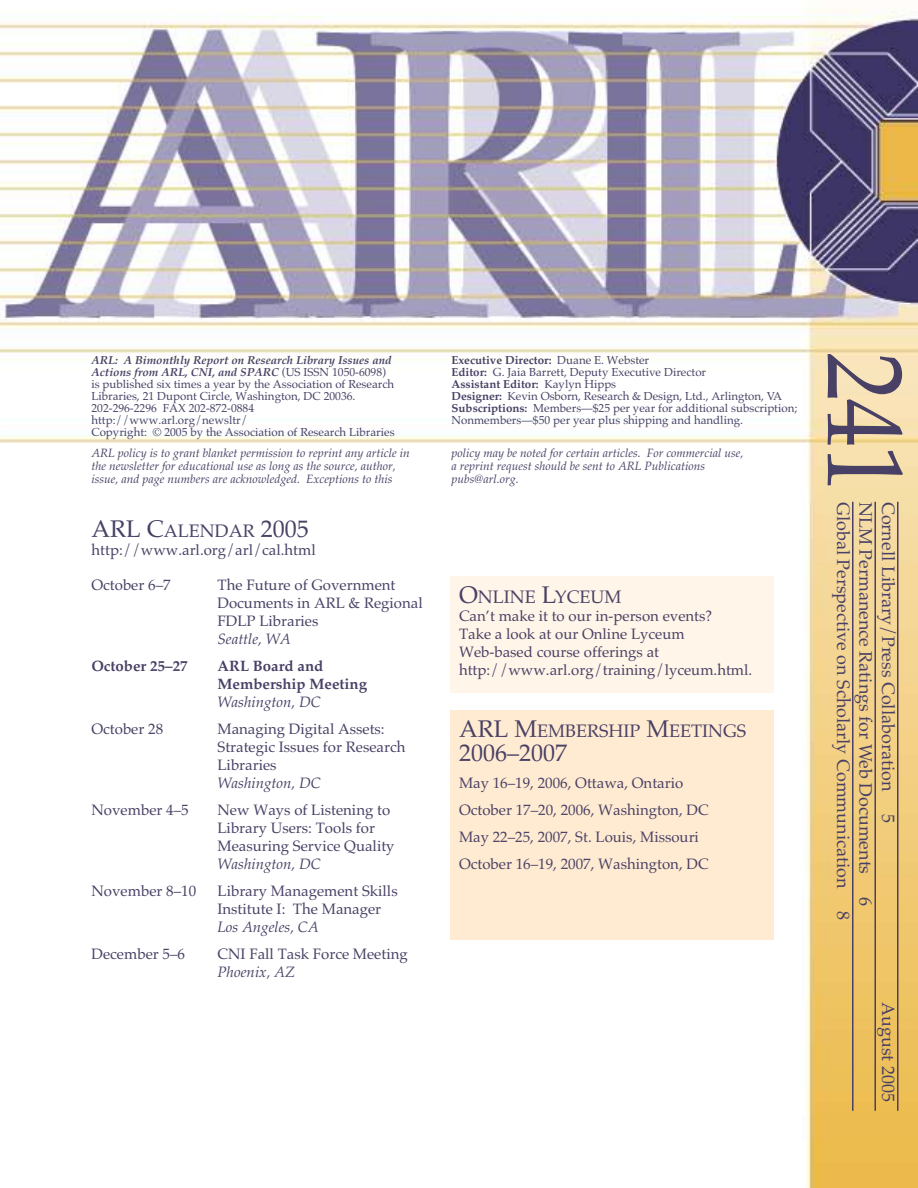
<style>
.page{position:relative;width:918px;height:1188px;background:#fff}
.page>*{position:absolute;margin:0;border:0;box-sizing:border-box;transform-origin:0 0}
.t1{font:108px "Palatino";color:#494065;scale:.9 1}
.t2{font:24px "Palatino";color:#494065}
.t3{font:18px/22.5px "Palatino";color:#494065}
.t4{font:15px/18px "Palatino";color:#494065}
.t5{font:italic 15px "Palatino";color:#494065}
.t6{font:700 15px/18px "Palatino";color:#494065}
.t7{font:italic 12px/12.8px "Palatino";color:#494065}
.t8{font:11.55px/12px "Palatino";color:#494065}
.s1{font-weight:700;font-style:italic}
.s2{font-weight:700}
.s3{font-size:18px}
.s4{font-size:24px}
</style>
<div class="page">
<img style="left:0;top:9px;width:918px;height:1179px">
<div style="left:90px;top:578px;width:342px;height:556px;background:#fff"></div>
<div style="left:90px;top:447px;width:324px;height:41px;background:#fff"></div>
<div style="left:450px;top:447px;width:311px;height:42px;background:#fff"></div>
<hr style="left:897px;top:502px;width:2px;height:609px;background:#494065">
<hr style="left:875px;top:502px;width:1px;height:609px;background:#494065">
<hr style="left:852px;top:502px;width:2px;height:609px;background:#494065">
<div style="left:450px;top:576px;width:324px;height:116px;background:#fff5e8"></div>
<div style="left:450px;top:710px;width:324px;height:230px;background:#ffebd2"></div>
<p class="t8" style="left:92px;top:354px;width:305px"><span class="s1">ARL: A Bimonthly Report on Research Library Issues and Actions from ARL, CNI, and SPARC</span> (US ISSN 1050-6098) is published six times a year by the Association of Research Libraries, 21 Dupont Circle, Washington, DC 20036.<br>202-296-2296 FAX 202-872-0884 http://www.arl.org/newsltr/<br>Copyright: © 2005 by the Association of Research Libraries</p>
<p class="t8" style="left:452px;top:354px;width:347px"><span class="s2">Executive Director:</span> Duane E. Webster<br><span class="s2">Editor:</span> G. Jaia Barrett, Deputy Executive Director<br><span class="s2">Assistant Editor:</span> Kaylyn Hipps<br><span class="s2">Designer:</span> Kevin Osborn, Research &amp; Design, Ltd., Arlington, VA <span class="s2">Subscriptions:</span> Members—$25 per year for additional subscription; Nonmembers—$50 per year plus shipping and handling.</p>
<p class="t7" style="left:92px;top:447px;width:320px">ARL policy is to grant blanket permission to reprint any article in the newsletter for educational use as long as the source, author, issue, and page numbers are acknowledged. Exceptions to this</p>
<p class="t7" style="left:452px;top:447px;width:293px">policy may be noted for certain articles. For commercial use, a reprint request should be sent to ARL Publications pubs@arl.org.</p>
<h2 class="t2" style="left:92px;top:515px;width:219px">ARL C<span class="s3">ALENDAR</span> 2005</h2>
<p class="t4" style="left:92px;top:541px;width:226px">http://www.arl.org/arl/cal.html</p>
<p class="t4" style="left:92px;top:576px;width:81px">October 6–7</p>
<p class="t4" style="left:218px;top:576px;width:207px">The Future of Government<br>Documents in ARL &amp; Regional<br>FDLP Libraries</p>
<p class="t5" style="left:218px;top:630px;width:75px">Seattle, WA</p>
<p class="t6" style="left:92px;top:657px;width:98px">October 25–27</p>
<p class="t6" style="left:218px;top:657px;width:151px">ARL Board and<br>Membership Meeting</p>
<p class="t5" style="left:218px;top:693px;width:105px">Washington, DC</p>
<p class="t4" style="left:92px;top:720px;width:73px">October 28</p>
<p class="t4" style="left:218px;top:720px;width:189px">Managing Digital Assets:<br>Strategic Issues for Research<br>Libraries</p>
<p class="t5" style="left:218px;top:774px;width:105px">Washington, DC</p>
<p class="t4" style="left:92px;top:801px;width:99px">November 4–5</p>
<p class="t4" style="left:218px;top:801px;width:179px">New Ways of Listening to<br>Library Users: Tools for<br>Measuring Service Quality</p>
<p class="t5" style="left:218px;top:855px;width:105px">Washington, DC</p>
<p class="t4" style="left:92px;top:882px;width:106px">November 8–10</p>
<p class="t4" style="left:218px;top:882px;width:182px">Library Management Skills<br>Institute I: The Manager</p>
<p class="t5" style="left:218px;top:918px;width:103px">Los Angeles, CA</p>
<p class="t4" style="left:92px;top:945px;width:95px">December 5–6</p>
<p class="t4" style="left:218px;top:945px;width:192px">CNI Fall Task Force Meeting</p>
<p class="t5" style="left:218px;top:963px;width:79px">Phoenix, AZ</p>
<p class="t3" style="left:459px;top:585px;width:164px"><span class="s4">O</span>NLINE <span class="s4">L</span>YCEUM</p>
<p class="t4" style="left:459px;top:606px;width:295px">Can’t make it to our in-person events?<br>Take a look at our Online Lyceum Web-based course offerings at http://www.arl.org/training/lyceum.html.</p>
<p class="t3" style="left:459px;top:719px;width:289px"><span class="s4">ARL M</span>EMBERSHIP <span class="s4">M</span>EETINGS</p>
<h2 class="t2" style="left:459px;top:739px;width:109px">2006–2007</h2>
<p class="t4" style="left:459px;top:769px;width:251px;line-height:27px">May 16–19, 2006, Ottawa, Ontario October 17–20, 2006, Washington, DC May 22–25, 2007, St. Louis, Missouri October 16–19, 2007, Washington, DC</p>
<h1 class="t1" style="left:928px;top:352px;width:158px;rotate:90deg">241</h1>
<p class="t3" style="left:877px;top:502px;width:419px;rotate:90deg">NLM Permanence Ratings for Web Documents 6<br>Global Perspective on Scholarly Communication 8</p>
<p class="t3" style="left:899px;top:502px;width:322px;rotate:90deg">Cornell Library/Press Collaboration 5</p>
<p class="t3" style="left:899px;top:1002px;width:101px;rotate:90deg">August 2005</p>
</div>
